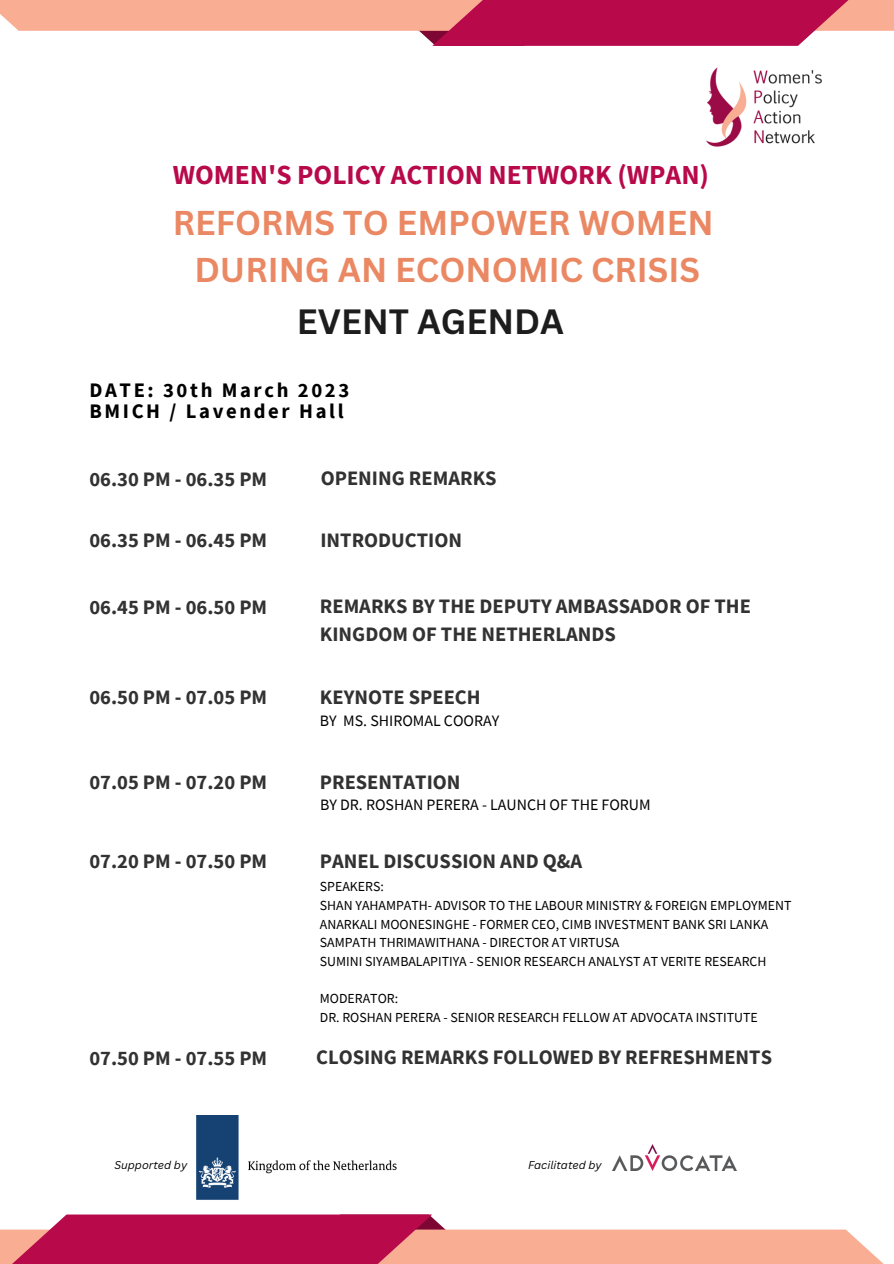
<style>
.page{position:relative;width:894px;height:1264px;background:#fff}
.page>*{position:absolute;margin:0;border:0;box-sizing:border-box;transform-origin:0 0}
.t1{font:700 34.2px "Canva Sans";color:#1e1d1e}
.t2{font:700 33.45px/46.8px "Canva Sans";color:#eb8864;text-align:center}
.t3{font:700 27.45px "Source Sans Pro";color:#b8094b}
.t4{font:700 20.55px/27.8px "Source Sans Pro";color:#323232}
.t5{font:700 20.55px/21.5px "Source Sans Pro";letter-spacing:.125em;color:#000}
.t6{font:15.9px "Source Sans Pro";color:#000}
.t7{font:13.8px/18.8px "Source Sans Pro";color:#000}
.t8{font:italic 10.95px "Canva Sans";color:#000}
</style>
<div class="page">
<img style="left:706px;top:67px;width:116px;height:80px">
<img style="left:196px;top:1115px;width:201px;height:85px">
<img style="left:612px;top:1144px;width:124px;height:26px">
<svg style="left:432px;top:1217px;width:13px;height:12px"></svg>
<div style="left:0;top:1229px;width:893px;height:34px;background:#f9ae93"></div>
<svg style="left:0;top:1214px;width:432px;height:49px;background:#c2265b"></svg>
<svg style="left:419px;top:31px;width:13px;height:12px"></svg>
<div style="left:0;top:0;width:893px;height:31px;background:#f9ae93"></div>
<svg style="left:432px;top:0;width:453px;height:46px;fill:#b8094b"></svg>
<h3 class="t3" style="left:173px;top:157px;width:537px">WOMEN'S POLICY ACTION NETWORK (WPAN)</h3>
<h2 class="t2" style="left:173px;top:199px;width:542px">REFORMS TO EMPOWER WOMEN<br>DURING AN ECONOMIC CRISIS</h2>
<h1 class="t1" style="left:297px;top:297px;width:268px">EVENT AGENDA</h1>
<h3 class="t5" style="left:89px;top:379px;width:261px">DATE: 30th March 2023<br>BMICH / Lavender Hall</h3>
<h3 class="t4" style="left:89px;top:465px;width:179px">06.30 PM - 06.35 PM</h3>
<h3 class="t4" style="left:321px;top:463px;width:177px">OPENING REMARKS</h3>
<h3 class="t4" style="left:89px;top:526px;width:179px">06.35 PM - 06.45 PM</h3>
<h3 class="t4" style="left:320px;top:525px;width:143px">INTRODUCTION</h3>
<h3 class="t4" style="left:89px;top:592px;width:179px">06.45 PM - 06.50 PM</h3>
<h3 class="t4" style="left:320px;top:592px;width:432px">REMARKS BY THE DEPUTY AMBASSADOR OF THE<br>KINGDOM OF THE NETHERLANDS</h3>
<h3 class="t4" style="left:89px;top:682px;width:179px">06.50 PM - 07.05 PM</h3>
<h3 class="t4" style="left:320px;top:682px;width:162px">KEYNOTE SPEECH</h3>
<p class="t6" style="left:320px;top:710px;width:181px">BY MS. SHIROMAL COORAY</p>
<h3 class="t4" style="left:89px;top:767px;width:179px">07.05 PM - 07.20 PM</h3>
<h3 class="t4" style="left:320px;top:767px;width:142px">PRESENTATION</h3>
<p class="t6" style="left:320px;top:794px;width:332px">BY DR. ROSHAN PERERA - LAUNCH OF THE FORUM</p>
<h3 class="t4" style="left:89px;top:846px;width:179px">07.20 PM - 07.50 PM</h3>
<h3 class="t4" style="left:320px;top:846px;width:264px">PANEL DISCUSSION AND Q&amp;A</h3>
<p class="t7" style="left:320px;top:876px;width:473px">SPEAKERS:<br>SHAN YAHAMPATH- ADVISOR TO THE LABOUR MINISTRY &amp; FOREIGN EMPLOYMENT ANARKALI MOONESINGHE - FORMER CEO, CIMB INVESTMENT BANK SRI LANKA SAMPATH THRIMAWITHANA - DIRECTOR AT VIRTUSA<br>SUMINI SIYAMBALAPITIYA - SENIOR RESEARCH ANALYST AT VERITE RESEARCH</p>
<p class="t7" style="left:320px;top:989px;width:439px">MODERATOR:<br>DR. ROSHAN PERERA - SENIOR RESEARCH FELLOW AT ADVOCATA INSTITUTE</p>
<h3 class="t4" style="left:89px;top:1043px;width:179px">07.50 PM - 07.55 PM</h3>
<h3 class="t4" style="left:316px;top:1042px;width:457px">CLOSING REMARKS FOLLOWED BY REFRESHMENTS</h3>
<p class="t8" style="left:114px;top:1156px;width:74px">Supported by</p>
<p class="t8" style="left:528px;top:1156px;width:75px">Facilitated by</p>
</div>
